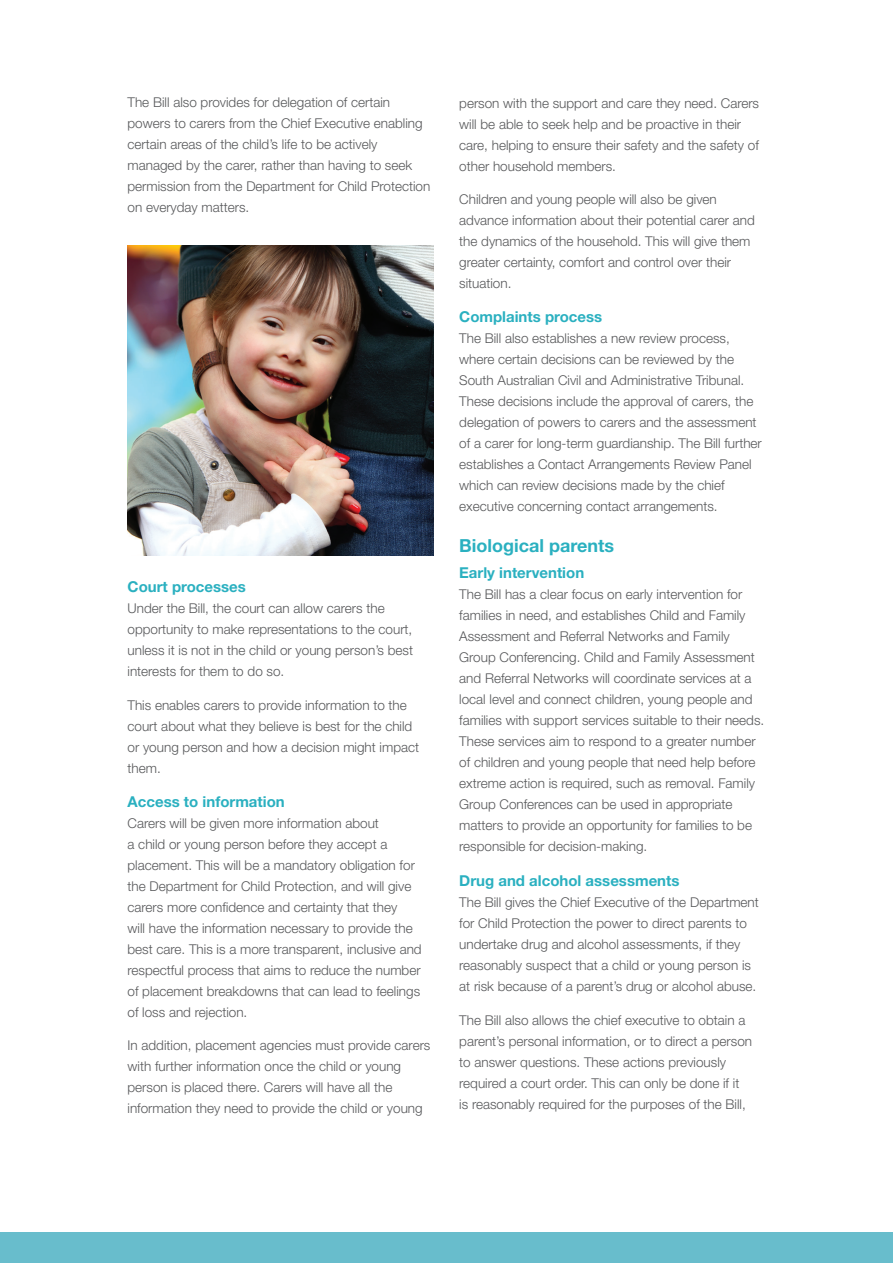
<style>
.page{position:relative;width:893px;height:1263px;background:#fff}
.page>*{position:absolute;margin:0;border:0;box-sizing:border-box;transform-origin:0 0}
.t1{font:700 18px "Helvetica Neue LT Std";color:#2ab0c0}
.t2{font:700 15px "Helvetica Neue LT Std";color:#2ab0c0}
.t3{font:300 13.5px/21px "Helvetica Neue LT Std";color:#57585a}
</style>
<div class="page">
<div style="left:0;top:1232px;width:893px;height:31px;background:#68bdcc"></div>
<img style="left:128px;top:245px;width:306px;height:311px">
<p class="t3" style="left:128px;top:92px;width:304px">The Bill also provides for delegation of certain powers to carers from the Chief Executive enabling certain areas of the child’s life to be actively managed by the carer, rather than having to seek permission from the Department for Child Protection on everyday matters.</p>
<p class="t2" style="left:128px;top:577px;width:120px">Court processes</p>
<p class="t3" style="left:128px;top:597px;width:287px">Under the Bill, the court can allow carers the opportunity to make representations to the court, unless it is not in the child or young person’s best interests for them to do so.</p>
<p class="t3" style="left:128px;top:694px;width:293px">This enables carers to provide information to the court about what they believe is best for the child or young person and how a decision might impact them.</p>
<p class="t2" style="left:128px;top:792px;width:159px">Access to information</p>
<p class="t3" style="left:128px;top:812px;width:296px">Carers will be given more information about<br>a child or young person before they accept a placement. This will be a mandatory obligation for the Department for Child Protection, and will give carers more confidence and certainty that they<br>will have the information necessary to provide the best care. This is a more transparent, inclusive and respectful process that aims to reduce the number of placement breakdowns that can lead to feelings of loss and rejection.</p>
<p class="t3" style="left:128px;top:1035px;width:304px">In addition, placement agencies must provide carers with further information once the child or young person is placed there. Carers will have all the information they need to provide the child or young</p>
<p class="t3" style="left:459px;top:92px;width:301px">person with the support and care they need. Carers will be able to seek help and be proactive in their care, helping to ensure their safety and the safety of other household members.</p>
<p class="t3" style="left:459px;top:189px;width:297px">Children and young people will also be given advance information about their potential carer and the dynamics of the household. This will give them greater certainty, comfort and control over their situation.</p>
<p class="t2" style="left:459px;top:307px;width:145px">Complaints process</p>
<p class="t3" style="left:459px;top:327px;width:304px">The Bill also establishes a new review process, where certain decisions can be reviewed by the South Australian Civil and Administrative Tribunal.<br>These decisions include the approval of carers, the delegation of powers to carers and the assessment of a carer for long-term guardianship. The Bill further establishes a Contact Arrangements Review Panel which can review decisions made by the chief executive concerning contact arrangements.</p>
<h1 class="t1" style="left:459px;top:535px;width:156px">Biological parents</h1>
<p class="t2" style="left:459px;top:563px;width:126px">Early intervention</p>
<p class="t3" style="left:459px;top:583px;width:307px">The Bill has a clear focus on early intervention for families in need, and establishes Child and Family Assessment and Referral Networks and Family Group Conferencing. Child and Family Assessment and Referral Networks will coordinate services at a local level and connect children, young people and families with support services suitable to their needs.<br>These services aim to respond to a greater number of children and young people that need help before extreme action is required, such as removal. Family Group Conferences can be used in appropriate matters to provide an opportunity for families to be responsible for decision-making.</p>
<p class="t2" style="left:459px;top:871px;width:222px">Drug and alcohol assessments</p>
<p class="t3" style="left:459px;top:891px;width:301px">The Bill gives the Chief Executive of the Department for Child Protection the power to direct parents to undertake drug and alcohol assessments, if they reasonably suspect that a child or young person is at risk because of a parent’s drug or alcohol abuse.</p>
<p class="t3" style="left:459px;top:1009px;width:294px">The Bill also allows the chief executive to obtain a parent’s personal information, or to direct a person to answer questions. These actions previously required a court order. This can only be done if it<br>is reasonably required for the purposes of the Bill,</p>
</div>
